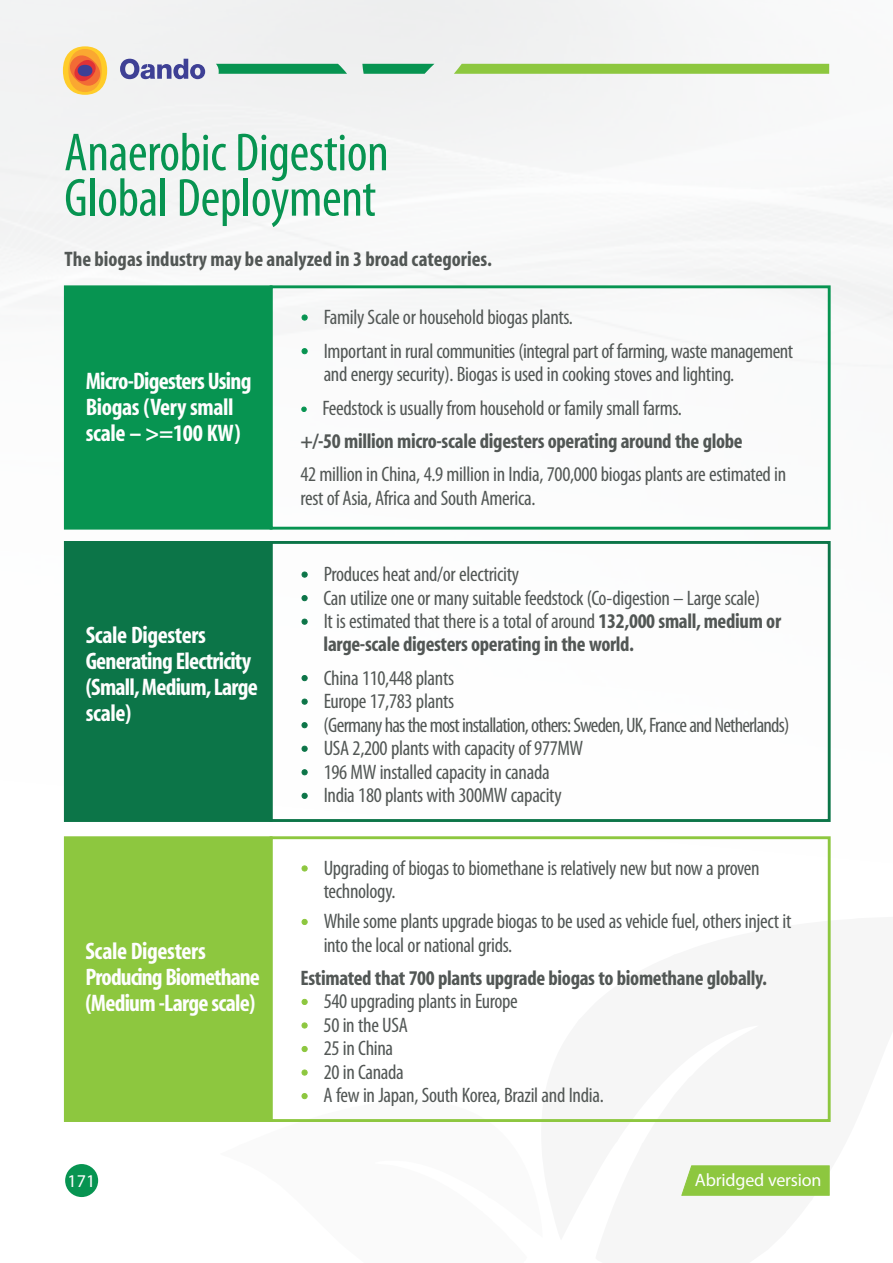
<style>
.page{position:relative;width:893px;height:1263px;background:#fff}
.page>*{position:absolute;margin:0;border:0;box-sizing:border-box;transform-origin:0 0}
.t1{font:condensed 54px/45.5px "Myriad Pro";letter-spacing:-.01em;color:#079451}
.t2{font:700 condensed 24px/26.1px "Myriad";letter-spacing:-.03em;color:#fefefe}
.t3{font:condensed 21px/23.5px "Myriad Pro";letter-spacing:-.015em;color:#525755}
.t4{font:700 condensed 21px "Myriad";letter-spacing:-.015em;color:#525755}
.t5{font:condensed 21px "Myriad Pro";letter-spacing:-.04em;color:#525755}
.t6{font:18px "Myriad Pro";letter-spacing:-.01em;color:#fefefe}
.s1{font-family:"Myriad";font-weight:700}
</style>
<div class="page">
<img style="left:0;top:0;width:893px;height:949px">
<div style="left:65px;top:1164px;width:33px;height:33px;background:#079451;border-radius:50%"></div>
<div style="left:64px;top:285px;width:209px;height:245px;background:#079451;border:3px solid #079451"></div>
<div style="left:270px;top:285px;width:561px;height:245px;border:3px solid #079451"></div>
<div style="left:64px;top:541px;width:209px;height:281px;background:#0c7548"></div>
<div style="left:270px;top:541px;width:561px;height:281px;border:3px solid #0c7548"></div>
<div style="left:64px;top:836px;width:209px;height:286px;background:#8dc73f"></div>
<div style="left:270px;top:836px;width:561px;height:286px;border:3px solid #8dc73f"></div>
<svg style="left:454px;top:64px;width:375px;height:10px"></svg>
<svg style="left:362px;top:64px;width:72px;height:10px"></svg>
<svg style="left:216px;top:64px;width:131px;height:10px"></svg>
<svg style="left:120px;top:59px;width:85px;height:20px"></svg>
<div style="left:63px;top:46px;width:44px;height:49px;background:#ffcc29;border-radius:50%"></div>
<div style="left:68px;top:49px;width:34px;height:43px;background:#faa831;border-radius:50%"></div>
<svg style="left:67px;top:53px;width:36px;height:36px"></svg>
<div style="left:78px;top:65px;width:14px;height:11px;background:#3e4095;border-radius:50%"></div>
<svg style="left:681px;top:1165px;width:149px;height:31px"></svg>
<svg style="left:302px;top:315px;width:5px;height:5px"></svg>
<svg style="left:302px;top:348px;width:5px;height:6px"></svg>
<svg style="left:302px;top:407px;width:4px;height:4px"></svg>
<svg style="left:302px;top:699px;width:5px;height:5px"></svg>
<svg style="left:302px;top:793px;width:5px;height:5px"></svg>
<svg style="left:302px;top:572px;width:5px;height:5px"></svg>
<svg style="left:302px;top:769px;width:5px;height:6px"></svg>
<svg style="left:302px;top:675px;width:5px;height:6px"></svg>
<svg style="left:302px;top:746px;width:5px;height:5px"></svg>
<svg style="left:302px;top:619px;width:5px;height:5px"></svg>
<svg style="left:302px;top:595px;width:5px;height:6px"></svg>
<svg style="left:302px;top:722px;width:5px;height:6px"></svg>
<svg style="left:302px;top:919px;width:5px;height:5px"></svg>
<svg style="left:302px;top:866px;width:5px;height:5px"></svg>
<h1 class="t1" style="left:64px;top:134px;width:326px">Anaerobic Digestion<br>Global Deployment</h1>
<p class="t4" style="left:64px;top:250px;width:429px">The biogas industry may be analyzed in 3 broad categories.</p>
<p class="t2" style="left:86px;top:369px;width:167px">Micro-Digesters Using<br>Biogas (Very small scale – &gt;=100 KW)</p>
<p class="t2" style="left:86px;top:623px;width:174px">Scale Digesters<br>Generating Electricity (Small,Medium,Large scale)</p>
<p class="t2" style="left:86px;top:940px;width:176px">Scale Digesters<br>ProducingBiomethane (Medium -Large scale)</p>
<p class="t6" style="left:68px;top:1173px;width:29px">171</p>
<p class="t3" style="left:324px;top:302px;width:471px;line-height:33.6px">Family Scale or household biogas plants.<br>Important in rural communities (integral part of farming, waste management</p>
<p class="t3" style="left:322px;top:359px;width:413px;line-height:33.6px">and energy security). Biogas is used in cooking stoves and lighting.<br>Feedstock is usually from household or family small farms.</p>
<p class="t4" style="left:300px;top:432px;width:444px">+/-50 million micro-scale digesters operating around the globe</p>
<p class="t3" style="left:300px;top:464px;width:487px">42 million in China, 4.9 million in India, 700,000 biogas plants are estimated in rest of Asia, Africa and South America.</p>
<p class="t3" style="left:324px;top:564px;width:197px">Produces heat and/or electricity</p>
<p class="t3" style="left:324px;top:587px;width:438px">Can utilize one or many suitable feedstock (Co-digestion – Large scale)</p>
<p class="t3" style="left:324px;top:611px;width:459px">It is estimated that there is a total of around <span class="s1">132,000 small, medium or</span></p>
<p class="t4" style="left:324px;top:635px;width:312px">large-scale digesters operating in the world.</p>
<p class="t3" style="left:324px;top:667px;width:132px">China 110,448 plants</p>
<p class="t3" style="left:324px;top:691px;width:132px">Europe 17,783 plants</p>
<p class="t5" style="left:324px;top:716px;width:467px">(Germany hasthemostinstallation,others:Sweden,UK,FranceandNetherlands)</p>
<p class="t3" style="left:324px;top:738px;width:261px">USA 2,200 plants with capacity of 977MW</p>
<p class="t3" style="left:324px;top:762px;width:228px">196 MW installed capacity in canada</p>
<p class="t3" style="left:324px;top:785px;width:239px">India 180 plants with 300MW capacity</p>
<p class="t3" style="left:324px;top:858px;width:438px">Upgrading of biogas to biomethane is relatively new but now a proven technology.</p>
<p class="t3" style="left:324px;top:911px;width:469px">While some plants upgrade biogas to be used as vehicle fuel, others inject it into the local or national grids.</p>
<p class="t4" style="left:300px;top:969px;width:468px">Estimated that 700 plants upgrade biogas to biomethane globally.</p>
<p class="t3" style="left:324px;top:1015px;width:86px">50 in the USA</p>
<p class="t3" style="left:324px;top:991px;width:196px">540 upgrading plants in Europe</p>
<p class="t3" style="left:324px;top:1038px;width:71px">25 in China</p>
<p class="t3" style="left:324px;top:1062px;width:82px">20 in Canada</p>
<p class="t3" style="left:324px;top:1085px;width:282px">A few in Japan, South Korea, Brazil and India.</p>
<p class="t6" style="left:695px;top:1172px;width:128px">Abridged version</p>
</div>
